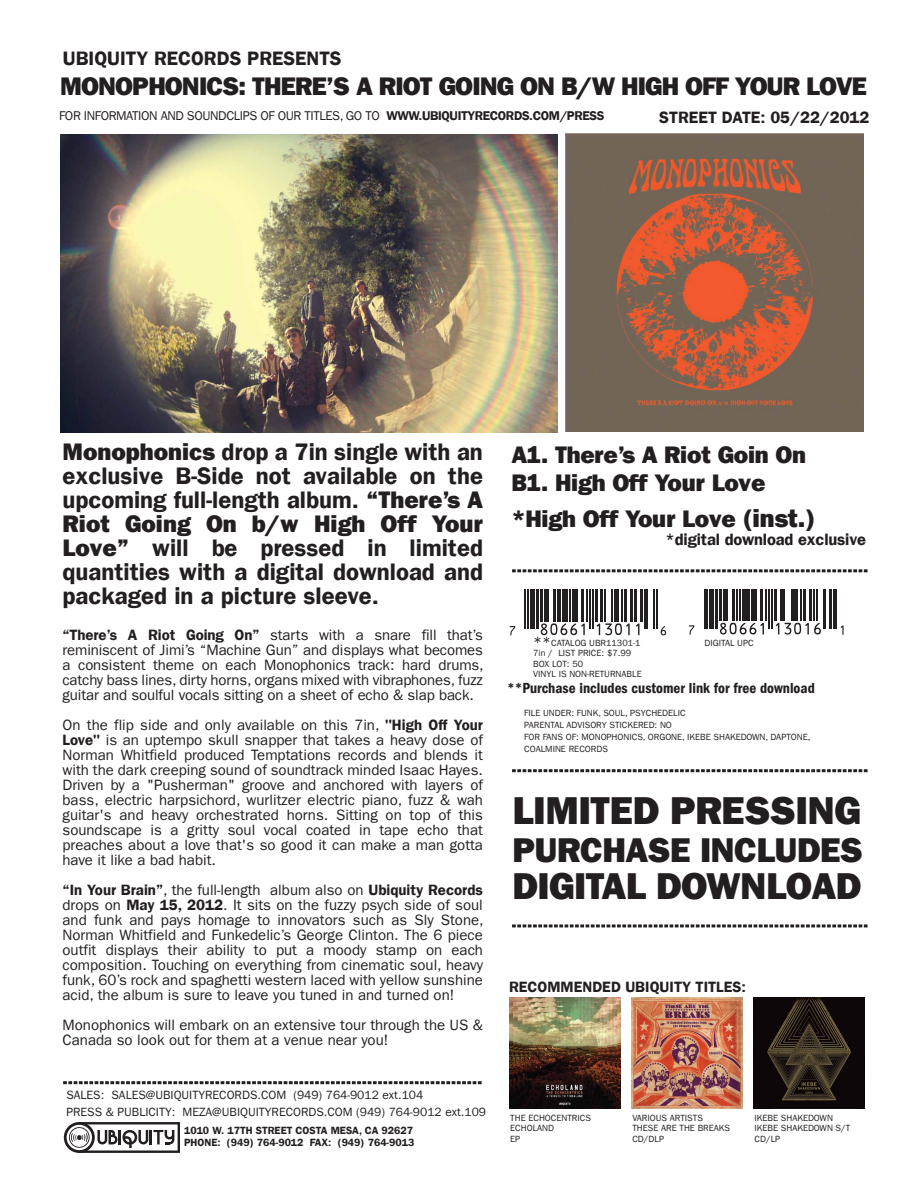
<style>
.page{position:relative;width:918px;height:1188px;background:#fff}
.page>*{position:absolute;margin:0;border:0;box-sizing:border-box;transform-origin:0 0}
.t1{font:800 39px "Franklin Gothic LT";letter-spacing:-.01em;color:#231f20}
.t2{font:800 37.5px "Franklin Gothic LT";letter-spacing:-.015em;color:#231f20}
.t3{font:800 34.5px "Franklin Gothic LT";letter-spacing:-.015em;color:#231f20}
.t4{font:800 25.5px "Franklin Gothic LT";letter-spacing:-.03em;color:#231f20}
.t5{font:600 24px/24px "Franklin Gothic LT";color:#231f20;text-align:justify}
.t6{font:800 24px/28.5px "Franklin Gothic LT";letter-spacing:-.01em;color:#231f20}
.t7{font:600 19.5px "Franklin Gothic LT";color:#231f20}
.t8{font:600 16.5px "Franklin Gothic LT";letter-spacing:-.01em;color:#231f20}
.t9{font:15px/15px "Franklin Gothic LT";color:#231f20;text-align:justify}
.t10{font:600 condensed 15px "Franklin Gothic LT";color:#231f20}
.t11{font:600 15px "Franklin Gothic LT";color:#231f20}
.t12{font:12.75px "Franklin Gothic LT";letter-spacing:-.03em;color:#231f20}
.t13{font:12px/16.5px "Franklin Gothic LT";color:#231f20}
.t14{font:600 10.5px/12px "Franklin Gothic LT";color:#231f20}
.t15{font:9px/10.5px "Franklin Gothic LT";color:#231f20}
.s1{font-weight:600}
.s2{font-weight:800}
.s3{font-size:25.5px}
.s4{font-size:15px}
</style>
<div class="page">
<svg style="left:65px;top:1081px;width:417px;height:3px"></svg>
<svg style="left:64px;top:1122px;width:116px;height:31px"></svg>
<img style="left:60px;top:134px;width:498px;height:298px">
<svg style="left:514px;top:924px;width:354px;height:3px"></svg>
<svg style="left:514px;top:569px;width:354px;height:3px"></svg>
<svg style="left:514px;top:769px;width:354px;height:3px"></svg>
<img style="left:509px;top:998px;width:111px;height:111px">
<img style="left:754px;top:998px;width:110px;height:111px">
<img style="left:631px;top:998px;width:111px;height:111px">
<img style="left:565px;top:133px;width:299px;height:299px">
<hr style="left:525px;top:589px;width:1px;height:40px;background:#231f20">
<hr style="left:527px;top:589px;width:2px;height:40px;background:#231f20">
<hr style="left:530px;top:589px;width:4px;height:40px;background:#231f20">
<hr style="left:536px;top:589px;width:3px;height:40px;background:#231f20">
<hr style="left:540px;top:589px;width:3px;height:32px;background:#231f20">
<hr style="left:544px;top:589px;width:4px;height:32px;background:#231f20">
<hr style="left:553px;top:589px;width:2px;height:32px;background:#231f20">
<hr style="left:557px;top:589px;width:1px;height:32px;background:#231f20">
<hr style="left:560px;top:589px;width:1px;height:32px;background:#231f20">
<div style="left:563px;top:589px;width:5px;height:32px;background:#231f20"></div>
<hr style="left:570px;top:589px;width:1px;height:32px;background:#231f20">
<div style="left:572px;top:589px;width:6px;height:32px;background:#231f20"></div>
<hr style="left:581px;top:589px;width:3px;height:32px;background:#231f20">
<hr style="left:586px;top:589px;width:2px;height:32px;background:#231f20">
<hr style="left:589px;top:589px;width:2px;height:40px;background:#231f20">
<hr style="left:592px;top:589px;width:1px;height:40px;background:#231f20">
<hr style="left:595px;top:589px;width:3px;height:32px;background:#231f20">
<hr style="left:600px;top:589px;width:3px;height:32px;background:#231f20">
<hr style="left:605px;top:589px;width:1px;height:32px;background:#231f20">
<hr style="left:612px;top:589px;width:1px;height:32px;background:#231f20">
<div style="left:614px;top:589px;width:5px;height:32px;background:#231f20"></div>
<hr style="left:621px;top:589px;width:2px;height:32px;background:#231f20">
<hr style="left:624px;top:589px;width:3px;height:32px;background:#231f20">
<hr style="left:630px;top:589px;width:3px;height:32px;background:#231f20">
<hr style="left:634px;top:589px;width:3px;height:32px;background:#231f20">
<hr style="left:640px;top:589px;width:3px;height:32px;background:#231f20">
<hr style="left:644px;top:589px;width:1px;height:40px;background:#231f20">
<hr style="left:647px;top:589px;width:1px;height:40px;background:#231f20">
<hr style="left:654px;top:589px;width:1px;height:40px;background:#231f20">
<hr style="left:657px;top:589px;width:1px;height:40px;background:#231f20">
<svg style="left:510px;top:626px;width:5px;height:9px"></svg>
<svg style="left:541px;top:623px;width:44px;height:12px"></svg>
<svg style="left:597px;top:623px;width:33px;height:12px"></svg>
<svg style="left:636px;top:623px;width:3px;height:12px"></svg>
<svg style="left:661px;top:626px;width:5px;height:9px"></svg>
<hr style="left:704px;top:589px;width:1px;height:39px;background:#231f20">
<hr style="left:707px;top:589px;width:1px;height:39px;background:#231f20">
<div style="left:709px;top:589px;width:5px;height:39px;background:#231f20"></div>
<hr style="left:715px;top:589px;width:3px;height:39px;background:#231f20">
<hr style="left:719px;top:589px;width:3px;height:32px;background:#231f20">
<div style="left:723px;top:589px;width:5px;height:32px;background:#231f20"></div>
<hr style="left:732px;top:589px;width:3px;height:32px;background:#231f20">
<hr style="left:736px;top:589px;width:1px;height:32px;background:#231f20">
<hr style="left:739px;top:589px;width:1px;height:32px;background:#231f20">
<div style="left:742px;top:589px;width:5px;height:32px;background:#231f20"></div>
<hr style="left:749px;top:589px;width:1px;height:32px;background:#231f20">
<div style="left:752px;top:589px;width:5px;height:32px;background:#231f20"></div>
<hr style="left:760px;top:589px;width:3px;height:32px;background:#231f20">
<hr style="left:766px;top:589px;width:1px;height:32px;background:#231f20">
<hr style="left:768px;top:589px;width:2px;height:39px;background:#231f20">
<hr style="left:771px;top:589px;width:2px;height:39px;background:#231f20">
<hr style="left:774px;top:589px;width:3px;height:32px;background:#231f20">
<hr style="left:780px;top:589px;width:3px;height:32px;background:#231f20">
<hr style="left:784px;top:589px;width:1px;height:32px;background:#231f20">
<hr style="left:791px;top:589px;width:1px;height:32px;background:#231f20">
<hr style="left:794px;top:589px;width:4px;height:32px;background:#231f20">
<hr style="left:801px;top:589px;width:1px;height:32px;background:#231f20">
<hr style="left:803px;top:589px;width:3px;height:32px;background:#231f20">
<hr style="left:809px;top:589px;width:3px;height:32px;background:#231f20">
<hr style="left:813px;top:589px;width:2px;height:32px;background:#231f20">
<hr style="left:816px;top:589px;width:1px;height:32px;background:#231f20">
<hr style="left:823px;top:589px;width:3px;height:39px;background:#231f20">
<hr style="left:829px;top:589px;width:3px;height:39px;background:#231f20">
<hr style="left:833px;top:589px;width:1px;height:39px;background:#231f20">
<hr style="left:836px;top:589px;width:1px;height:39px;background:#231f20">
<svg style="left:689px;top:625px;width:5px;height:10px"></svg>
<svg style="left:720px;top:623px;width:44px;height:12px"></svg>
<svg style="left:776px;top:623px;width:45px;height:12px"></svg>
<svg style="left:841px;top:625px;width:3px;height:10px"></svg>
<h3 class="t7" style="left:63px;top:47px;width:280px">UBIQUITY RECORDS PRESENTS</h3>
<h3 class="t4" style="left:60px;top:72px;width:809px">MONOPHONICS: THERE’S A RIOT GOING ON B/W HIGH OFF YOUR LOVE</h3>
<p class="t12" style="left:59px;top:108px;width:547px">FOR INFORMATION AND SOUNDCLIPS OF OUR TITLES, GO TO <span class="s1">WWW.UBIQUITYRECORDS.COM/PRESS</span></p>
<p class="t8" style="left:659px;top:108px;width:212px">STREET DATE: 05/22/2012</p>
<p class="t5" style="left:63px;top:440px;width:422px"><span class="s2">Monophonics</span> drop a 7in single with an exclusive B-Side not available on the upcoming full-length album. <span class="s2">“There’s A Riot Going On b/w High Off Your Love”</span> will be pressed in limited quantities with a digital download and packaged in a picture sleeve.</p>
<p class="t9" style="left:63px;top:628px;width:423px"><span class="s1">“There’s A Riot Going On”</span> starts with a snare fill that’s reminiscent of Jimi’s “Machine Gun” and displays what becomes a consistent theme on each Monophonics track: hard drums, catchy bass lines, dirty horns, organs mixed with vibraphones, fuzz guitar and soulful vocals sitting on a sheet of echo &amp; slap back.</p>
<p class="t9" style="left:63px;top:718px;width:422px">On the flip side and only available on this 7in, <span class="s1">"High Off Your Love"</span> is an uptempo skull snapper that takes a heavy dose of Norman Whitfield produced Temptations records and blends it with the dark creeping sound of soundtrack minded Isaac Hayes.<br>Driven by a "Pusherman" groove and anchored with layers of bass, electric harpsichord, wurlitzer electric piano, fuzz &amp; wah guitar's and heavy orchestrated horns. Sitting on top of this soundscape is a gritty soul vocal coated in tape echo that preaches about a love that's so good it can make a man gotta have it like a bad habit.</p>
<p class="t9" style="left:63px;top:883px;width:423px"><span class="s1">“In Your Brain”</span>, the full-length album also on <span class="s1">Ubiquity Records </span>drops on <span class="s1">May 15, 2012</span>. It sits on the fuzzy psych side of soul and funk and pays homage to innovators such as Sly Stone, Norman Whitfield and Funkedelic’s George Clinton. The 6 piece outfit displays their ability to put a moody stamp on each composition. Touching on everything from cinematic soul, heavy funk, 60’s rock and spaghetti western laced with yellow sunshine acid, the album is sure to leave you tuned in and turned on!</p>
<p class="t9" style="left:63px;top:1018px;width:422px">Monophonics will embark on an extensive tour through the US &amp;<br>Canada so look out for them at a venue near you!</p>
<p class="t13" style="left:66px;top:1087px;width:421px">SALES: SALES@UBIQUITYRECORDS.COM (949) 764-9012 ext.104<br>PRESS &amp; PUBLICITY: MEZA@UBIQUITYRECORDS.COM (949) 764-9012 ext.109</p>
<p class="t14" style="left:184px;top:1124px;width:232px">1010 W. 17TH STREET COSTA MESA, CA 92627<br>PHONE: (949) 764-9012 FAX: (949) 764-9013</p>
<h3 class="t6" style="left:511px;top:440px;width:296px">A1. There’s A Riot Goin On<br>B1. High Off Your Love</h3>
<h3 class="t6" style="left:511px;top:505px;width:305px">*High Off Your Love <span class="s3">(inst.)</span></h3>
<p class="t8" style="left:665px;top:530px;width:202px">*digital download exclusive</p>
<p class="t15" style="left:533px;top:637px;width:110px"><span class="s4">**</span>CATALOG UBR11301-1<br>7in / LIST PRICE: $7.99<br>BOX LOT: 50<br>VINYL IS NON-RETURNABLE</p>
<p class="t10" style="left:507px;top:679px;width:309px">**Purchase includes customer link for free download</p>
<p class="t15" style="left:524px;top:707px;width:288px;line-height:12px">FILE UNDER: FUNK, SOUL, PSYCHEDELIC<br>PARENTAL ADVISORY STICKERED: NO<br>FOR FANS OF: MONOPHONICS, ORGONE, IKEBE SHAKEDOWN, DAPTONE, COALMINE RECORDS</p>
<p class="t15" style="left:705px;top:638px;width:51px">DIGITAL UPC</p>
<h1 class="t1" style="left:513px;top:788px;width:350px">LIMITED PRESSING</h1>
<h3 class="t3" style="left:513px;top:830px;width:352px">PURCHASE INCLUDES</h3>
<h2 class="t2" style="left:513px;top:864px;width:350px">DIGITAL DOWNLOAD</h2>
<p class="t11" style="left:509px;top:978px;width:238px">RECOMMENDED UBIQUITY TITLES:</p>
<p class="t15" style="left:510px;top:1112px;width:82px">THE ECHOCENTRICS<br>ECHOLAND<br>EP</p>
<p class="t15" style="left:632px;top:1112px;width:99px">VARIOUS ARTISTS<br>THESE ARE THE BREAKS<br>CD/DLP</p>
<p class="t15" style="left:755px;top:1112px;width:97px">IKEBE SHAKEDOWN<br>IKEBE SHAKEDOWN S/T<br>CD/LP</p>
</div>
